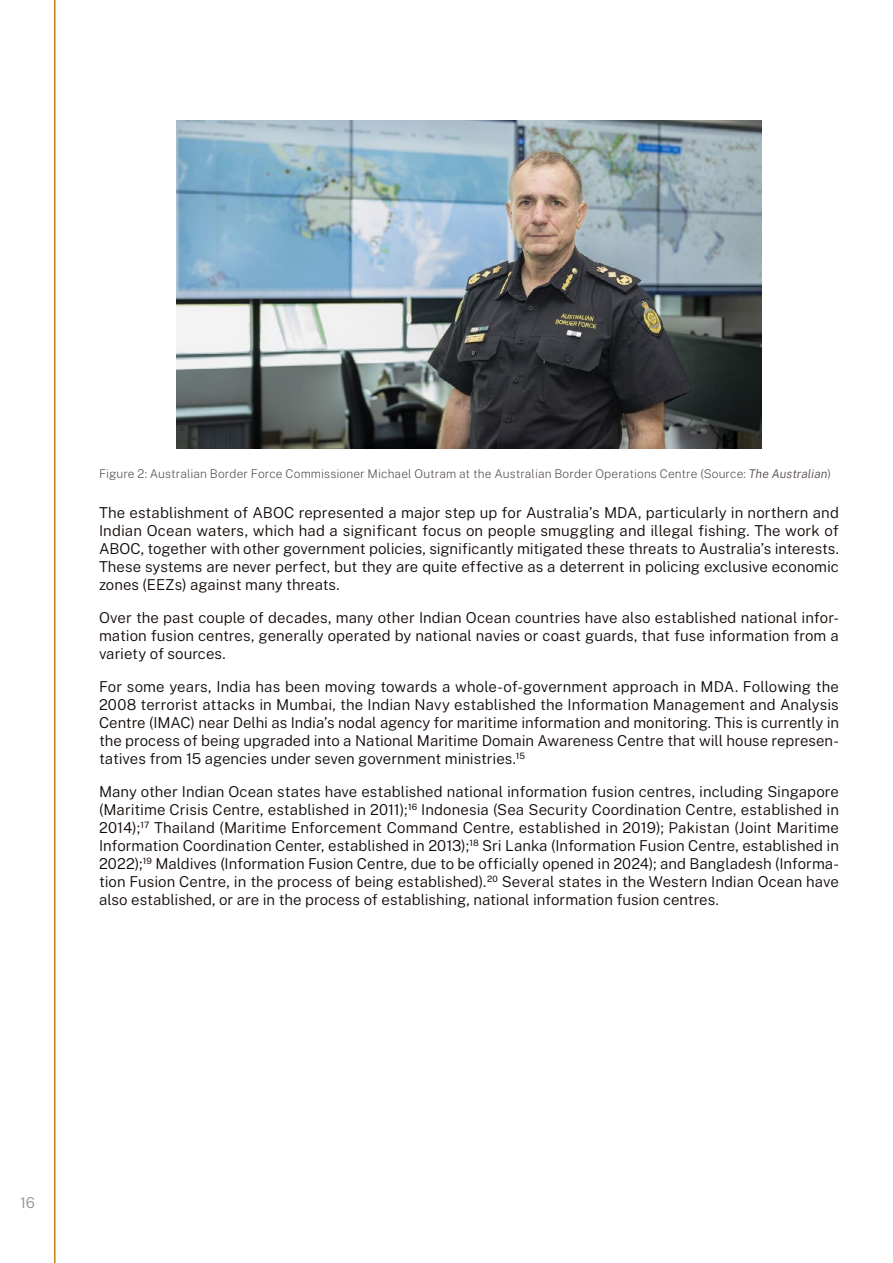
<style>
.page{position:relative;width:893px;height:1263px;background:#fff}
.page>*{position:absolute;margin:0;border:0;box-sizing:border-box;transform-origin:0 0}
.t1{font:300 15px/18px "Public Sans";color:#100906;text-align:justify}
.t2{font:300 15px "Public Sans";color:#919396}
.t3{font:200 12px "Public Sans";letter-spacing:.005em;color:#524b48}
.s1{font-weight:300;font-style:italic}
</style>
<div class="page">
<hr style="left:54px;top:0;width:2px;height:1263px;background:#be830e">
<img style="left:177px;top:120px;width:584px;height:329px">
<p class="t3" style="left:99px;top:465px;width:734px">Figure 2: Australian Border Force Commissioner Michael Outram at the Australian Border Operations Centre (Source: <span class="s1">The Australian</span>)</p>
<p class="t1" style="left:99px;top:503px;width:741px">The establishment of ABOC represented a major step up for Australia’s MDA, particularly in northern and Indian Ocean waters, which had a significant focus on people smuggling and illegal fishing. The work of ABOC, together with other government policies, significantly mitigated these threats to Australia’s interests.<br>These systems are never perfect, but they are quite effective as a deterrent in policing exclusive economic zones (EEZs) against many threats.</p>
<p class="t1" style="left:99px;top:608px;width:741px">Over the past couple of decades, many other Indian Ocean countries have also established national infor&shy;mation fusion centres, generally operated by national navies or coast guards, that fuse information from a variety of sources.</p>
<p class="t1" style="left:99px;top:677px;width:741px">For some years, India has been moving towards a whole-of-government approach in MDA. Following the 2008 terrorist attacks in Mumbai, the Indian Navy established the Information Management and Analysis Centre (IMAC) near Delhi as India’s nodal agency for maritime information and monitoring. This is currently in the process of being upgraded into a National Maritime Domain Awareness Centre that will house represen&shy;tatives from 15 agencies under seven government ministries.<sup>15</sup></p>
<p class="t1" style="left:99px;top:782px;width:741px">Many other Indian Ocean states have established national information fusion centres, including Singapore (Maritime Crisis Centre, established in 2011);<sup>16</sup> Indonesia (Sea Security Coordination Centre, established in 2014);<sup>17</sup> Thailand (Maritime Enforcement Command Centre, established in 2019); Pakistan (Joint Maritime Information Coordination Center, established in 2013);<sup>18</sup> Sri Lanka (Information Fusion Centre, established in 2022);<sup>19</sup> Maldives (Information Fusion Centre, due to be officially opened in 2024); and Bangladesh (Informa&shy;tion Fusion Centre, in the process of being established).<sup>20</sup> Several states in the Western Indian Ocean have also established, or are in the process of establishing, national information fusion centres.</p>
<p class="t2" style="left:20px;top:1192px;width:16px">16</p>
</div>
